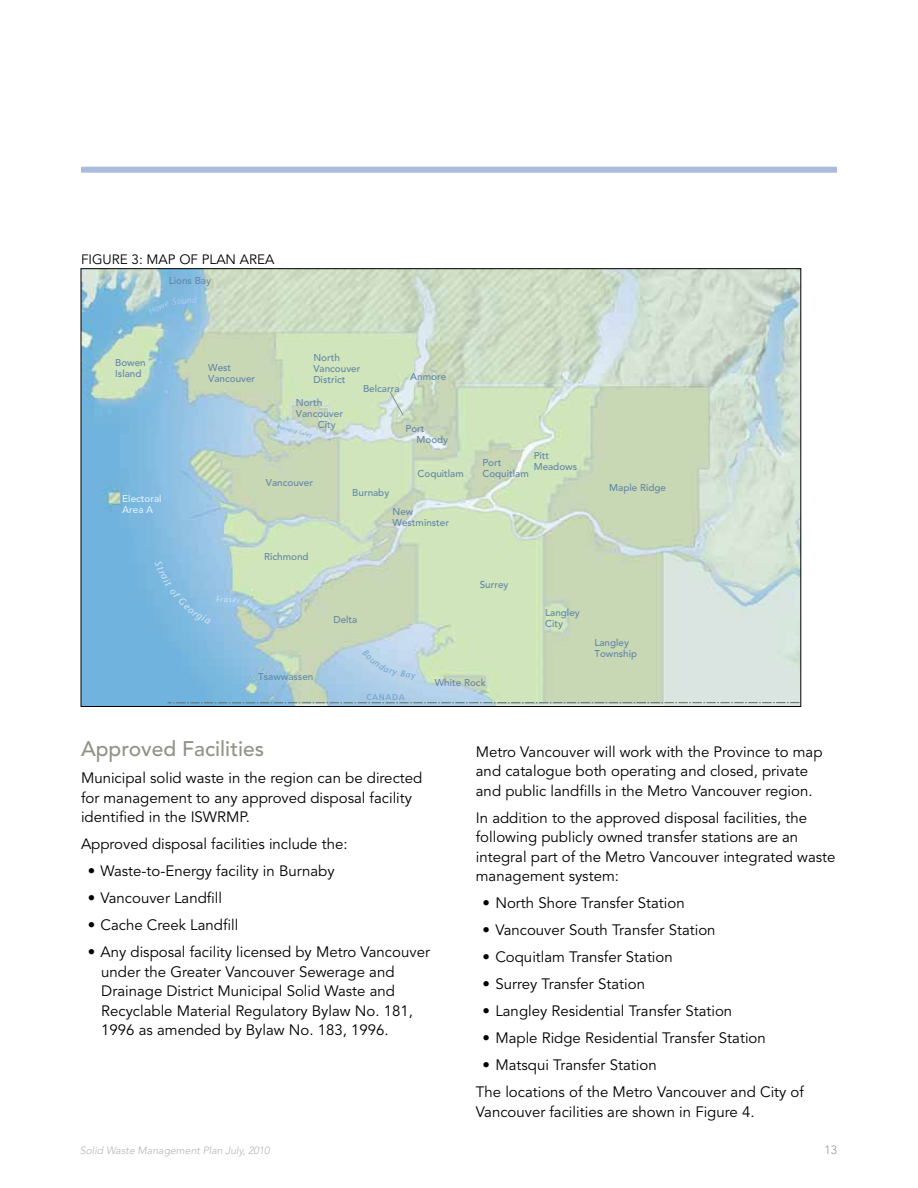
<style>
.page{position:relative;width:918px;height:1188px;background:#fff}
.page>*{position:absolute;margin:0;border:0;box-sizing:border-box;transform-origin:0 0}
.t1{font:500 21px "Avenir LT Std";color:#929286}
.t2{font:15px/19.5px "Avenir LT Std";color:#000}
.t3{font:13.5px "Avenir LT Std";color:#000}
.t4{font:300 12px "Avenir LT Std";color:#939598}
.t5{font:italic 300 10.5px "Avenir LT Std";color:#b1b4b6}
.t6{font:500 9.9px/10.9px "Avenir LT Std";color:#6286a8}
.t7{font:500 9.9px/10.9px "Avenir LT Std";color:#def0fb}
.t8{font:8.25px "Frutiger LT Std";letter-spacing:.075em;color:#71a0cb}
.t9{font:italic 500 5.55px "Stone Sans Std";color:#71a0cb}
</style>
<div class="page">
<div style="left:81px;top:167px;width:756px;height:6px;background:#abbcda"></div>
<img style="left:83px;top:270px;width:716px;height:435px">
<svg style="left:390px;top:392px;width:13px;height:24px"></svg>
<svg style="left:291px;top:400px;width:39px;height:34px"></svg>
<svg style="left:168px;top:702px;width:631px;height:1px"></svg>
<svg style="left:148px;top:297px;width:49px;height:18px"></svg>
<svg style="left:362px;top:649px;width:54px;height:31px;background:#bad4ec"></svg>
<svg style="left:155px;top:560px;width:106px;height:64px;background:#97c4d9"></svg>
<p class="t3" style="left:81px;top:252px;width:138px">Figure 3: Map of Plan</p>
<p class="t3" style="left:240px;top:252px;width:19px">Area</p>
<p class="t6" style="left:169px;top:275px;width:44px">Lions Bay</p>
<p class="t6" style="left:115px;top:357px;width:32px">Bowen<br>Island</p>
<p class="t6" style="left:208px;top:363px;width:49px">West<br>Vancouver</p>
<p class="t6" style="left:313px;top:353px;width:49px">North<br>Vancouver<br>District</p>
<p class="t6" style="left:363px;top:384px;width:38px">Belcarra</p>
<p class="t6" style="left:410px;top:372px;width:37px">Anmore</p>
<p class="t7" style="left:122px;top:493px;width:41px">Electoral<br>Area A</p>
<p class="t6" style="left:296px;top:398px;width:28px">North</p>
<p class="t6" style="left:296px;top:409px;width:49px">Vancouver</p>
<p class="t6" style="left:318px;top:420px;width:19px">City</p>
<p class="t9" style="left:278px;top:423px;width:37px;rotate:15deg">Burrard Inlet</p>
<p class="t6" style="left:266px;top:477px;width:49px">Vancouver</p>
<p class="t6" style="left:417px;top:423px;width:33px;text-indent:-11px">Port<br>Moody</p>
<p class="t6" style="left:352px;top:487px;width:39px">Burnaby</p>
<p class="t6" style="left:418px;top:468px;width:48px">Coquitlam</p>
<p class="t6" style="left:393px;top:506px;width:58px">New<br>Westminster</p>
<p class="t6" style="left:264px;top:552px;width:46px">Richmond</p>
<p class="t6" style="left:333px;top:614px;width:25px">Delta</p>
<p class="t6" style="left:534px;top:450px;width:45px">Pitt<br>Meadows</p>
<p class="t6" style="left:482px;top:458px;width:48px">Port<br>Coquitlam</p>
<p class="t6" style="left:480px;top:579px;width:30px">Surrey</p>
<p class="t6" style="left:545px;top:608px;width:36px">Langley<br>City</p>
<p class="t6" style="left:258px;top:671px;width:57px">Tsawwassen</p>
<p class="t8" style="left:367px;top:693px;width:40px">CANADA</p>
<p class="t6" style="left:435px;top:677px;width:53px">White Rock</p>
<p class="t6" style="left:609px;top:482px;width:58px">Maple Ridge</p>
<p class="t6" style="left:594px;top:638px;width:44px">Langley<br>Township</p>
<h1 class="t1" style="left:81px;top:737px;width:185px">Approved Facilities</h1>
<p class="t2" style="left:81px;top:769px;width:343px">Municipal solid waste in the region can be directed for management to any approved disposal facility identified in the ISWRMP.</p>
<p class="t2" style="left:81px;top:835px;width:268px">Approved disposal facilities include the:</p>
<p class="t2" style="left:88px;top:862px;width:248px">• Waste-to-Energy facility in Burnaby</p>
<p class="t2" style="left:88px;top:889px;width:136px">• Vancouver Landfill</p>
<p class="t2" style="left:88px;top:916px;width:152px">• Cache Creek Landfill</p>
<p class="t2" style="left:101px;top:943px;width:330px;text-indent:-14px">• Any disposal facility licensed by Metro Vancouver under the Greater Vancouver Sewerage and Drainage District Municipal Solid Waste and Recyclable Material Regulatory Bylaw No. 181, 1996 as amended by Bylaw No. 183, 1996.</p>
<p class="t2" style="left:476px;top:742px;width:348px">Metro Vancouver will work with the Province to map and catalogue both operating and closed, private and public landfills in the Metro Vancouver region.</p>
<p class="t2" style="left:476px;top:808px;width:361px">In addition to the approved disposal facilities, the following publicly owned transfer stations are an integral part of the Metro Vancouver integrated waste management system:</p>
<p class="t2" style="left:483px;top:894px;width:204px">• North Shore Transfer Station</p>
<p class="t2" style="left:483px;top:921px;width:235px">• Vancouver South Transfer Station</p>
<p class="t2" style="left:483px;top:948px;width:192px">• Coquitlam Transfer Station</p>
<p class="t2" style="left:483px;top:975px;width:164px">• Surrey Transfer Station</p>
<p class="t2" style="left:483px;top:1002px;width:251px">• Langley Residential Transfer Station</p>
<p class="t2" style="left:483px;top:1029px;width:285px">• Maple Ridge Residential Transfer Station</p>
<p class="t2" style="left:476px;top:1052px;width:330px;line-height:27px;text-indent:7px">• Matsqui Transfer Station<br>The locations of the Metro Vancouver and City of</p>
<p class="t2" style="left:476px;top:1102px;width:278px">Vancouver facilities are shown in Figure 4.</p>
<p class="t5" style="left:80px;top:1145px;width:191px">Solid Waste Management Plan July, 2010</p>
<p class="t4" style="left:825px;top:1143px;width:14px">13</p>
</div>
